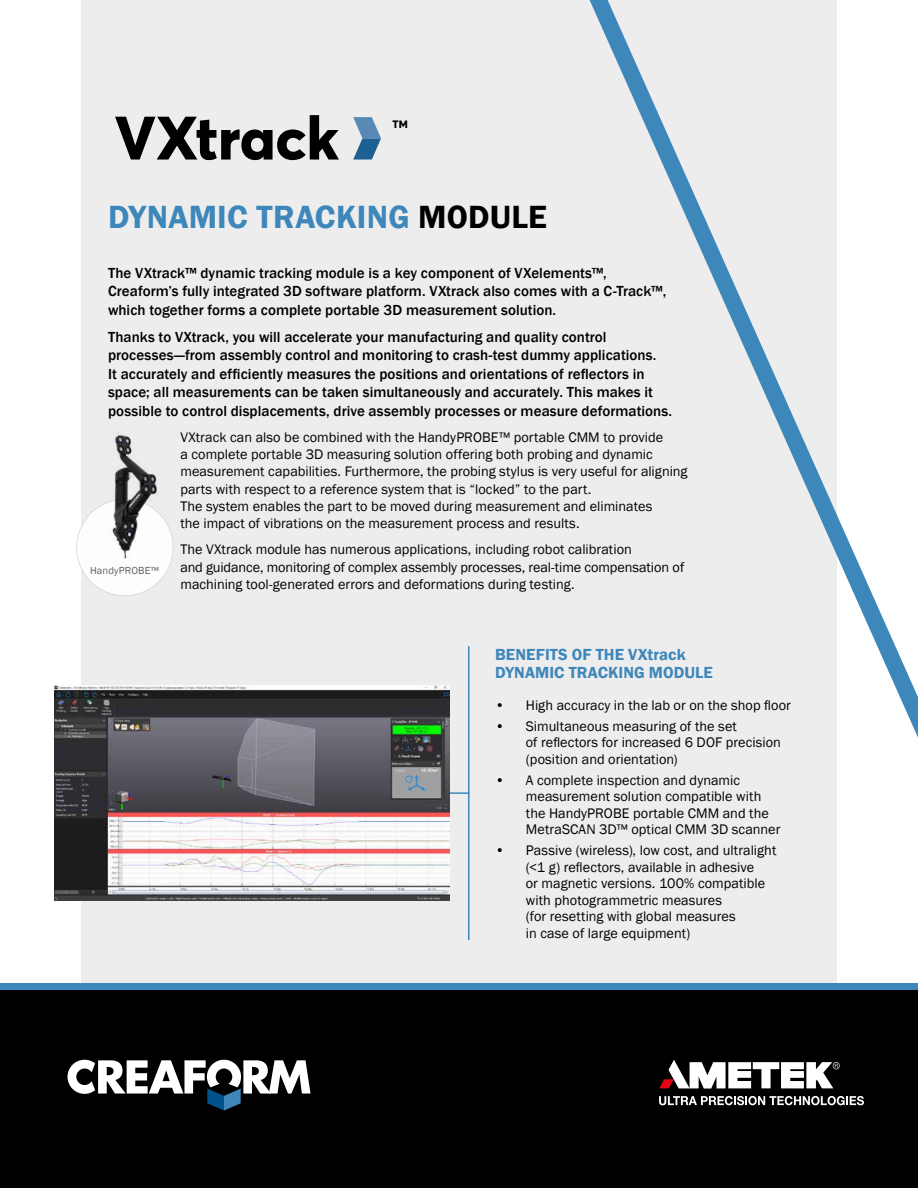
<style>
.page{position:relative;width:918px;height:1188px;background:#fff}
.page>*{position:absolute;margin:0;border:0;box-sizing:border-box;transform-origin:0 0}
.t1{font:800 60.3px "Averta";color:#000}
.t2{font:600 33px "Franklin Gothic";letter-spacing:.005em;color:#3e87bb}
.t3{font:600 16.5px/18px "Franklin Gothic";letter-spacing:.005em;color:#3e87bb}
.t4{font:500 15px/18.3px "Franklin Gothic";letter-spacing:.005em;color:#000}
.t5{font:14.25px/16.5px "Franklin Gothic";color:#000}
.t6{font:800 10.65px "Averta";color:#000}
.t7{font:10.5px "Franklin Gothic";letter-spacing:.015em;color:#646363}
.s1{color:#000}
</style>
<div class="page">
<div style="left:81px;top:0;width:756px;height:1009px;background:#ededed"></div>
<svg style="left:589px;top:0;width:329px;height:738px"></svg>
<hr style="left:468px;top:646px;width:2px;height:294px;background:#3e87bb">
<hr style="left:131px;top:792px;width:338px;height:2px;background:#3e87bb">
<img style="left:54px;top:686px;width:396px;height:214px">
<svg style="left:353px;top:117px;width:28px;height:43px"></svg>
<div style="left:77px;top:499px;width:96px;height:97px;background:#fff;border-radius:50%"></div>
<img style="left:76px;top:433px;width:97px;height:126px">
<div style="left:0;top:983px;width:918px;height:205px;background:#3e87bb"></div>
<div style="left:0;top:990px;width:918px;height:198px;background:#000"></div>
<svg style="left:659px;top:1096px;width:205px;height:9px"></svg>
<svg style="left:659px;top:1060px;width:181px;height:29px"></svg>
<svg style="left:68px;top:1060px;width:243px;height:51px"></svg>
<h1 class="t1" style="left:115px;top:100px;width:226px">VXtrack</h1>
<p class="t6" style="left:393px;top:117px;width:17px">TM</p>
<h2 class="t2" style="left:108px;top:197px;width:441px">DYNAMIC TRACKING <span class="s1">MODULE</span></h2>
<p class="t4" style="left:108px;top:264px;width:560px">The VXtrack™ dynamic tracking module is a key component of VXelements™,<br>Creaform’s fully integrated 3D software platform. VXtrack also comes with a C-Track™, which together forms a complete portable 3D measurement solution.</p>
<p class="t4" style="left:108px;top:328px;width:566px">Thanks to VXtrack, you will accelerate your manufacturing and quality control processes—from assembly control and monitoring to crash-test dummy applications.<br>It accurately and efficiently measures the positions and orientations of reflectors in space; all measurements can be taken simultaneously and accurately. This makes it possible to control displacements, drive assembly processes or measure deformations.</p>
<p class="t5" style="left:180px;top:429px;width:509px;line-height:17.2px">VXtrack can also be combined with the HandyPROBE™ portable CMM to provide<br>a complete portable 3D measuring solution offering both probing and dynamic measurement capabilities. Furthermore, the probing stylus is very useful for aligning parts with respect to a reference system that is “locked” to the part.<br>The system enables the part to be moved during measurement and eliminates<br>the impact of vibrations on the measurement process and results.</p>
<p class="t5" style="left:180px;top:541px;width:505px;line-height:17.2px">The VXtrack module has numerous applications, including robot calibration<br>and guidance, monitoring of complex assembly processes, real-time compensation of machining tool-generated errors and deformations during testing.</p>
<p class="t7" style="left:90px;top:564px;width:70px">HandyPROBE™</p>
<p class="t3" style="left:495px;top:646px;width:219px">BENEFITS OF THE VXtrack<br>DYNAMIC TRACKING MODULE</p>
<p class="t5" style="left:495px;top:697px;width:297px">• High accuracy in the lab or on the shop floor</p>
<p class="t5" style="left:526px;top:718px;width:257px;text-indent:-31px">• Simultaneous measuring of the set<br>of reflectors for increased 6 DOF precision (position and orientation)</p>
<p class="t5" style="left:526px;top:772px;width:256px;text-indent:-31px">• A complete inspection and dynamic measurement solution compatible with the HandyPROBE portable CMM and the MetraSCAN 3D™ optical CMM 3D scanner</p>
<p class="t5" style="left:526px;top:842px;width:252px;text-indent:-31px">• Passive (wireless), low cost, and ultralight (&lt;1 g) reflectors, available in adhesive<br>or magnetic versions. 100% compatible with photogrammetric measures<br>(for resetting with global measures<br>in case of large equipment)</p>
</div>
